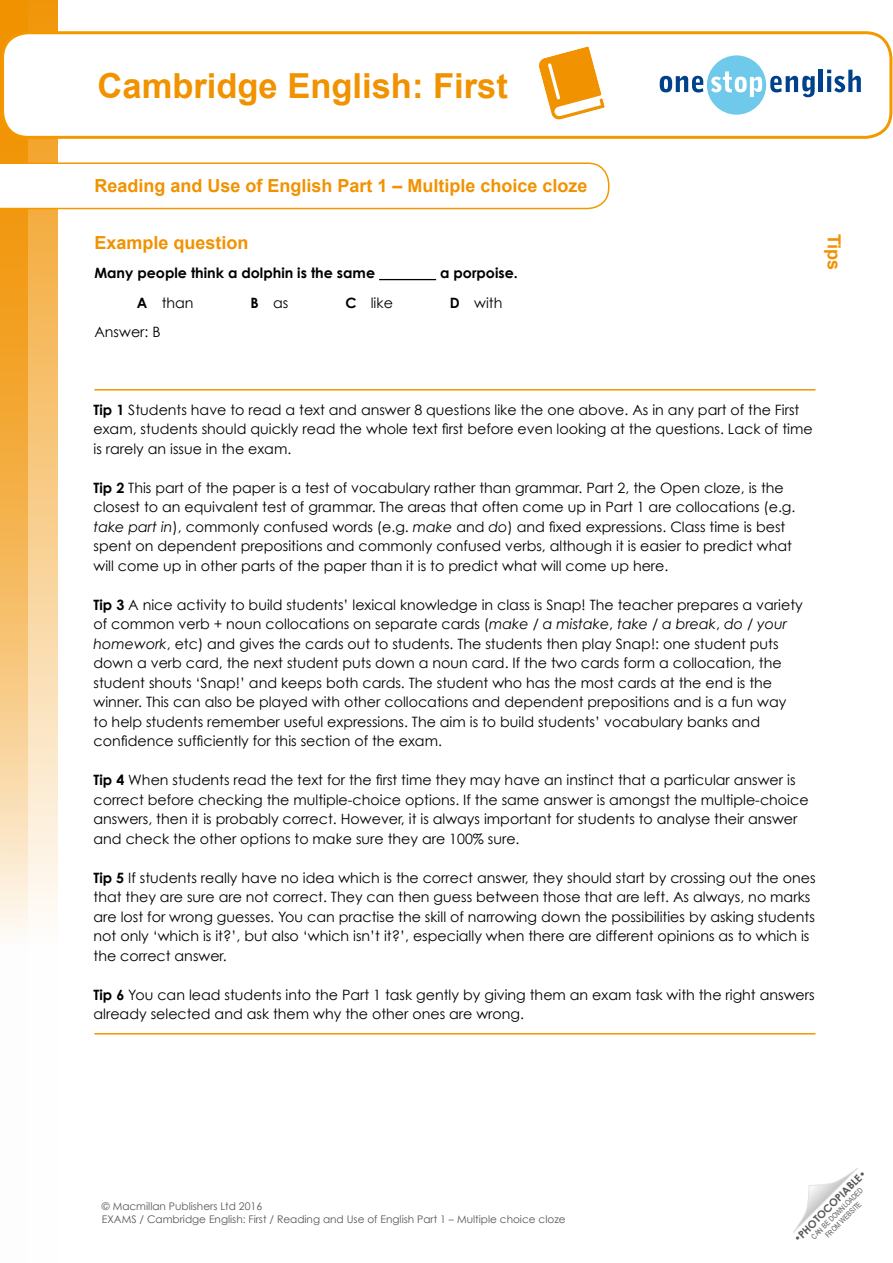
<style>
.page{position:relative;width:893px;height:1263px;background:#fff}
.page>*{position:absolute;margin:0;border:0;box-sizing:border-box;transform-origin:0 0}
.t1{font:700 34.5px "Arial";color:#f19200}
.t2{font:700 18px "Arial";color:#f19200}
.t3{font:14.25px/19.5px "Century Gothic";color:#000}
.t4{font:700 14.25px "Century Gothic";color:#000}
.t5{font:10.5px/13.5px "Century Gothic";color:#575756}
.t6{font:700 10.5px "Century Gothic";color:#575756}
.t7{font:7.5px/9px "Arial Narrow";color:#575756;text-align:center}
.s1{font-weight:700}
.s2{font-style:italic}
.s3{font-weight:400}
</style>
<div class="page">
<svg style="left:27px;top:0;width:31px;height:933px;background:#f8cf90"></svg>
<svg style="left:0;top:0;width:27px;height:933px;background:#f5ba60"></svg>
<svg style="left:793px;top:1168px;width:65px;height:65px"></svg>
<div style="left:3px;top:33px;width:888px;height:104px;background:#fff;border-radius:26px"></div>
<div style="left:1px;top:31px;width:891px;height:108px;border:3px solid #f49800;border-radius:26px"></div>
<svg style="left:0;top:162px;width:609px;height:47px"></svg>
<svg style="left:660px;top:55px;width:155px;height:60px"></svg>
<hr style="left:819px;top:70px;width:4px;height:22px;background:#004289">
<svg style="left:827px;top:70px;width:34px;height:22px"></svg>
<svg style="left:539px;top:47px;width:66px;height:73px"></svg>
<hr style="left:379px;top:279px;width:57px;height:1px;background:#000">
<hr style="left:94px;top:389px;width:721px;height:2px;background:#f49800">
<hr style="left:94px;top:1033px;width:721px;height:1px;background:#f49800">
<h1 class="t1" style="left:98px;top:62px;width:412px">Cambridge English: First</h1>
<p class="t2" style="left:94px;top:174px;width:495px">Reading and Use of English Part 1 – Multiple choice cloze</p>
<p class="t2" style="left:94px;top:231px;width:156px">Example question</p>
<p class="t4" style="left:94px;top:264px;width:282px">Many people think a dolphin is the same</p>
<p class="t4" style="left:440px;top:264px;width:79px">a porpoise.</p>
<p class="t3" style="left:137px;top:292px;width:58px"><span class="s1">A</span> than</p>
<p class="t3" style="left:251px;top:292px;width:39px"><span class="s1">B</span> as</p>
<p class="t3" style="left:345px;top:292px;width:49px"><span class="s1">C</span> like</p>
<p class="t3" style="left:450px;top:292px;width:54px"><span class="s1">D</span> with</p>
<p class="t3" style="left:94px;top:322px;width:68px">Answer: B</p>
<p class="t2" style="left:846px;top:234px;width:38px;rotate:90deg">Tips</p>
<p class="t3" style="left:94px;top:400px;width:721px"><span class="s1">Tip 1</span> Students have to read a text and answer 8 questions like the one above. As in any part of the First exam, students should quickly read the whole text first before even looking at the questions. Lack of time is rarely an issue in the exam.</p>
<p class="t3" style="left:94px;top:478px;width:703px"><span class="s1">Tip 2</span> This part of the paper is a test of vocabulary rather than grammar. Part 2, the Open cloze, is the closest to an equivalent test of grammar. The areas that often come up in Part 1 are collocations (e.g. <span class="s2">take part in</span>), commonly confused words (e.g. <span class="s2">make</span> and <span class="s2">do</span>) and fixed expressions. Class time is best spent on dependent prepositions and commonly confused verbs, although it is easier to predict what will come up in other parts of the paper than it is to predict what will come up here.</p>
<p class="t3" style="left:94px;top:595px;width:711px"><span class="s1">Tip 3</span> A nice activity to build students’ lexical knowledge in class is Snap! The teacher prepares a variety of common verb + noun collocations on separate cards (<span class="s2">make</span> / <span class="s2">a mistake</span>, <span class="s2">take</span> / <span class="s2">a break</span>, <span class="s2">do</span> / <span class="s2">your homework</span>, etc) and gives the cards out to students. The students then play Snap!: one student puts down a verb card, the next student puts down a noun card. If the two cards form a collocation, the student shouts ‘Snap!’ and keeps both cards. The student who has the most cards at the end is the winner. This can also be played with other collocations and dependent prepositions and is a fun way to help students remember useful expressions. The aim is to build students’ vocabulary banks and confidence sufficiently for this section of the exam.</p>
<p class="t3" style="left:94px;top:770px;width:717px"><span class="s1">Tip 4</span> When students read the text for the first time they may have an instinct that a particular answer is correct before checking the multiple-choice options. If the same answer is amongst the multiple-choice answers, then it is probably correct. However, it is always important for students to analyse their answer and check the other options to make sure they are 100% sure.</p>
<p class="t3" style="left:94px;top:868px;width:723px"><span class="s1">Tip 5</span> If students really have no idea which is the correct answer, they should start by crossing out the ones that they are sure are not correct. They can then guess between those that are left. As always, no marks are lost for wrong guesses. You can practise the skill of narrowing down the possibilities by asking students not only ‘which is it?’, but also ‘which isn’t it?’, especially when there are different opinions as to which is the correct answer.</p>
<p class="t3" style="left:94px;top:985px;width:723px"><span class="s1">Tip 6</span> You can lead students into the Part 1 task gently by giving them an exam task with the right answers already selected and ask them why the other ones are wrong.</p>
<p class="t5" style="left:102px;top:1199px;width:465px">© Macmillan Publishers Ltd 2016<br>EXAMS / Cambridge English: First / Reading and Use of English Part 1 – Multiple choice cloze</p>
<p class="t6" style="left:791px;top:1236px;width:99px;rotate:-45deg"><span class="s3">•</span>PHOTOCOPIABLE<span class="s3">•</span></p>
<p class="t7" style="left:809px;top:1234px;width:71px;rotate:-45deg">CAN BE DOWNLOADED<br>FROM WEBSITE</p>
</div>
